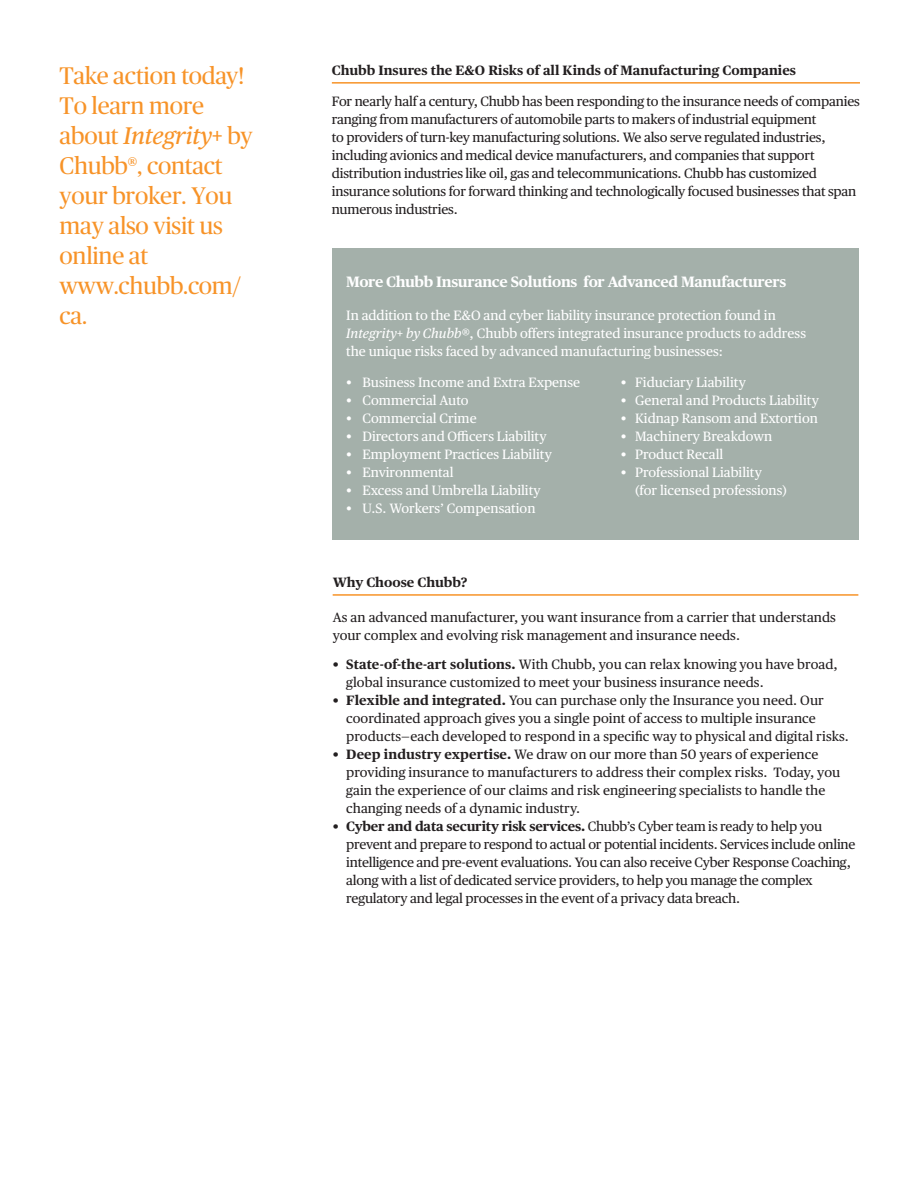
<style>
.page{position:relative;width:918px;height:1188px;background:#fff}
.page>*{position:absolute;margin:0;border:0;box-sizing:border-box;transform-origin:0 0}
.call_out_quote_Orang{font:24px/30px "Chubb Publico";letter-spacing:-.01em;color:#f79328}
.Body_Copy_Black{font:700 15px "Chubb Publico Text";letter-spacing:-.02em;color:#fff}
.Body_Copy_Black-2{font:13.5px/18px "Chubb Publico Text";letter-spacing:-.015em;color:#231f20}
.Body_Copy_Black-3{font:13.5px/18px "Chubb Publico Text";letter-spacing:.005em;color:#231f20}
.Body_Copy_Black-4{font:13.5px/18.1px "Chubb Publico Text";color:#fff}
.Headings_Orange_Rule{font:700 13.5px "Chubb Publico Text";color:#231f20}
.s1{font-family:"Chubb Publico Text";font-style:italic}
.s2{font-style:italic}
.s3{font-weight:700}
</style>
<div class="page">
<hr style="left:332px;top:82px;width:528px;height:2px;background:#f79328">
<div style="left:333px;top:248px;width:526px;height:292px;background:#a4b0aa"></div>
<hr style="left:333px;top:594px;width:525px;height:2px;background:#f79328">
<p class="call_out_quote_Orang" style="left:60px;top:59px;width:195px">Take action today!<br>To learn more about <span class="s1">Integrity+</span> by<br>Chubb®, contact your broker. You may also visit us online at www.chubb.com/ ca.</p>
<p class="Headings_Orange_Rule" style="left:332px;top:60px;width:466px">Chubb Insures the E&amp;O Risks of all Kinds of Manufacturing Companies</p>
<p class="Body_Copy_Black-2" style="left:332px;top:92px;width:530px">For nearly half a century, Chubb has been responding to the insurance needs of companies ranging from manufacturers of automobile parts to makers of industrial equipment<br>to providers of turn-key manufacturing solutions. We also serve regulated industries, including avionics and medical device manufacturers, and companies that support distribution industries like oil, gas and telecommunications. Chubb has customized insurance solutions for forward thinking and technologically focused businesses that span numerous industries.</p>
<p class="Body_Copy_Black" style="left:346px;top:270px;width:442px">More Chubb Insurance Solutions for Advanced Manufacturers</p>
<p class="Body_Copy_Black-4" style="left:346px;top:305px;width:461px">In addition to the E&amp;O and cyber liability insurance protection found in<br><span class="s2">Integrity+ by Chubb®</span>, Chubb offers integrated insurance products to address the unique risks faced by advanced manufacturing businesses:</p>
<p class="Body_Copy_Black-4" style="left:346px;top:373px;width:236px">• Business Income and Extra Expense</p>
<p class="Body_Copy_Black-4" style="left:621px;top:373px;width:127px">• Fiduciary Liability</p>
<p class="Body_Copy_Black-4" style="left:346px;top:391px;width:124px">• Commercial Auto</p>
<p class="Body_Copy_Black-4" style="left:621px;top:391px;width:200px">• General and Products Liability</p>
<p class="Body_Copy_Black-4" style="left:346px;top:409px;width:132px">• Commercial Crime</p>
<p class="Body_Copy_Black-4" style="left:621px;top:409px;width:199px">• Kidnap Ransom and Extortion</p>
<p class="Body_Copy_Black-4" style="left:346px;top:427px;width:202px">• Directors and Officers Liability</p>
<p class="Body_Copy_Black-4" style="left:621px;top:427px;width:153px">• Machinery Breakdown</p>
<p class="Body_Copy_Black-4" style="left:346px;top:445px;width:207px">• Employment Practices Liability</p>
<p class="Body_Copy_Black-4" style="left:621px;top:445px;width:104px">• Product Recall</p>
<p class="Body_Copy_Black-4" style="left:346px;top:463px;width:109px">• Environmental</p>
<p class="Body_Copy_Black-4" style="left:621px;top:463px;width:143px">• Professional Liability</p>
<p class="Body_Copy_Black-4" style="left:346px;top:481px;width:196px">• Excess and Umbrella Liability</p>
<p class="Body_Copy_Black-4" style="left:635px;top:481px;width:153px">(for licensed professions)</p>
<p class="Body_Copy_Black-4" style="left:346px;top:499px;width:191px">• U.S. Workers’ Compensation</p>
<p class="Headings_Orange_Rule" style="left:333px;top:572px;width:136px">Why Choose Chubb?</p>
<p class="Body_Copy_Black-3" style="left:333px;top:607px;width:505px">As an advanced manufacturer, you want insurance from a carrier that understands your complex and evolving risk management and insurance needs.</p>
<p class="Body_Copy_Black-3" style="left:346px;top:654px;width:493px;text-indent:-14px"><span class="s3">• State-of-the-art solutions.</span> With Chubb, you can relax knowing you have broad, global insurance customized to meet your business insurance needs.</p>
<p class="Body_Copy_Black-3" style="left:346px;top:690px;width:504px;text-indent:-14px"><span class="s3">• Flexible and integrated.</span> You can purchase only the Insurance you need. Our coordinated approach gives you a single point of access to multiple insurance products—each developed to respond in a specific way to physical and digital risks.</p>
<p class="Body_Copy_Black-3" style="left:346px;top:744px;width:495px;text-indent:-14px"><span class="s3">• Deep industry expertise.</span> We draw on our more than 50 years of experience providing insurance to manufacturers to address their complex risks. Today, you gain the experience of our claims and risk engineering specialists to handle the changing needs of a dynamic industry.</p>
<p class="Body_Copy_Black-2" style="left:346px;top:816px;width:511px;text-indent:-14px"><span class="s3">• Cyber and data security risk services.</span> Chubb’s Cyber team is ready to help you prevent and prepare to respond to actual or potential incidents. Services include online intelligence and pre-event evaluations. You can also receive Cyber Response Coaching, along with a list of dedicated service providers, to help you manage the complex regulatory and legal processes in the event of a privacy data breach.</p>
</div>
